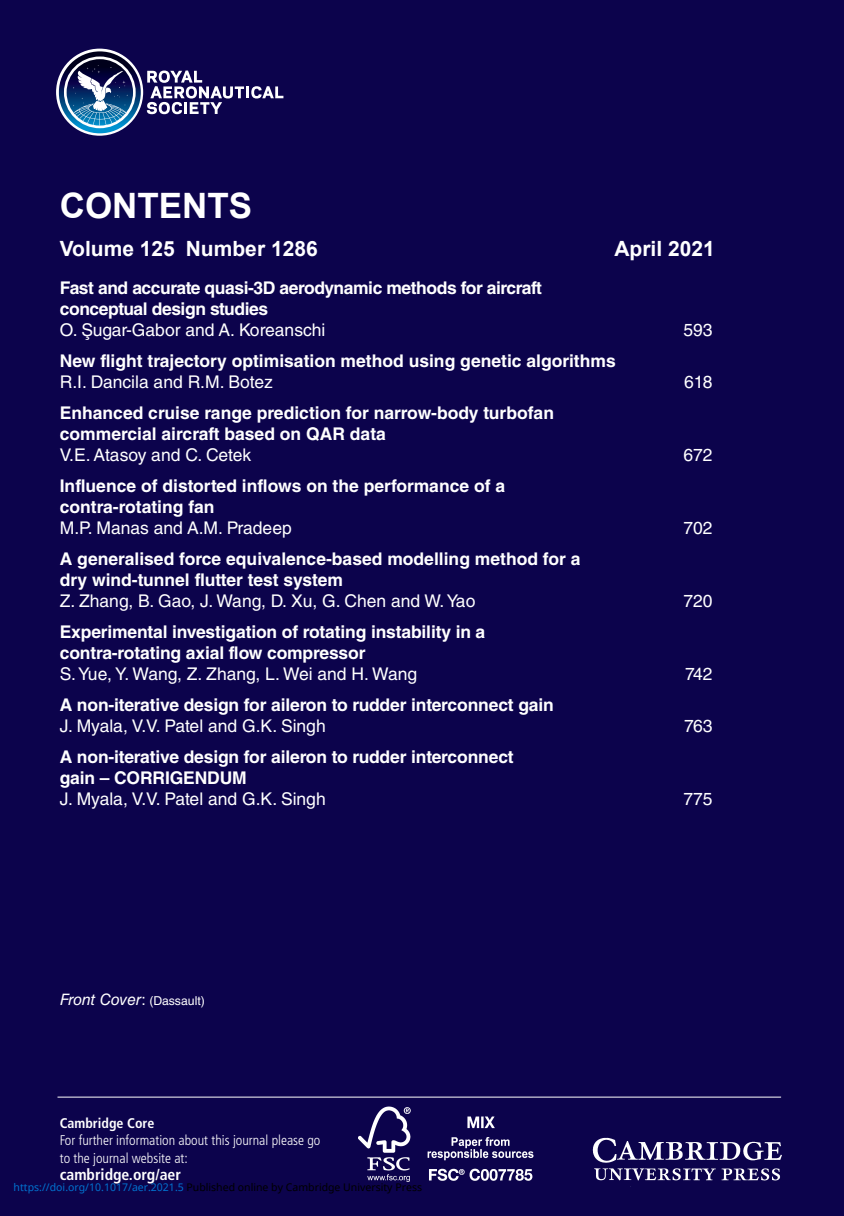
<style>
.page{position:relative;width:844px;height:1216px;background:#0c034c}
.page>*{position:absolute;margin:0;border:0;box-sizing:border-box;transform-origin:0 0}
.t1{font:700 35px "Arial";color:#fff}
.t2{font:700 21px "Arial";color:#fff}
.t3{font:700 17.5px/21px "Helvetica LT Std";letter-spacing:-.01em;color:#fff}
.t4{font:17.5px "Helvetica LT Std";color:#fff}
.t5{font:italic 15.75px "Helvetica LT Std";color:#fff}
.t6{font:700 condensed 15.75px "Frutiger LT Std";color:#fff}
.t7{font:300 condensed 14px/17.5px "Frutiger LT Std";color:#fff}
.t8{font:700 condensed 14px "Frutiger LT Std";color:#fff}
.t9{font:10.5px "Noto Sans";color:#000}
.s1{font-style:normal}
.s2{font-style:normal;font-size:12.25px}
.s3{color:#0172cf}
</style>
<div class="page">
<hr style="left:57px;top:1097px;width:724px;height:1px;background:#fff">
<img style="left:592px;top:1137px;width:190px;height:50px">
<img style="left:358px;top:1106px;width:175px;height:76px">
<svg style="left:56px;top:49px;width:87px;height:87px"></svg>
<svg style="left:147px;top:71px;width:136px;height:43px"></svg>
<img style="left:59px;top:51px;width:82px;height:82px">
<svg style="left:73px;top:65px;width:55px;height:61px;background:#456a92"></svg>
<h1 class="t1" style="left:60px;top:181px;width:194px">CONTENTS</h1>
<p class="t2" style="left:60px;top:234px;width:259px">Volume 125 Number 1286</p>
<p class="t2" style="left:614px;top:234px;width:102px">April 2021</p>
<p class="t3" style="left:60px;top:277px;width:483px">Fast and accurate quasi-3D aerodynamic methods for aircraft conceptual design studies</p>
<p class="t4" style="left:60px;top:320px;width:267px">O. S¸ugar-Gabor and A. Koreanschi</p>
<p class="t4" style="left:683px;top:320px;width:31px">593</p>
<p class="t3" style="left:60px;top:350px;width:557px">New flight trajectory optimisation method using genetic algorithms</p>
<p class="t4" style="left:60px;top:372px;width:215px">R.I. Dancila and R.M. Botez</p>
<p class="t4" style="left:684px;top:372px;width:30px">618</p>
<p class="t3" style="left:60px;top:402px;width:496px">Enhanced cruise range prediction for narrow-body turbofan commercial aircraft based on QAR data</p>
<p class="t4" style="left:60px;top:445px;width:193px">V.E. Atasoy and C. Cetek</p>
<p class="t4" style="left:683px;top:445px;width:31px">672</p>
<p class="t3" style="left:60px;top:475px;width:447px">Influence of distorted inflows on the performance of a contra-rotating fan</p>
<p class="t4" style="left:60px;top:517px;width:234px">M.P. Manas and A.M. Pradeep</p>
<p class="t4" style="left:683px;top:517px;width:31px">702</p>
<p class="t3" style="left:60px;top:548px;width:522px">A generalised force equivalence-based modelling method for a dry wind-tunnel flutter test system</p>
<p class="t4" style="left:60px;top:590px;width:417px">Z. Zhang, B. Gao, J. Wang, D. Xu, G. Chen and W. Yao</p>
<p class="t4" style="left:683px;top:590px;width:31px">720</p>
<p class="t3" style="left:60px;top:621px;width:427px">Experimental investigation of rotating instability in a contra-rotating axial flow compressor</p>
<p class="t4" style="left:60px;top:663px;width:359px">S. Yue, Y. Wang, Z. Zhang, L. Wei and H. Wang</p>
<p class="t4" style="left:685px;top:663px;width:29px">742</p>
<p class="t3" style="left:60px;top:694px;width:495px">A non-iterative design for aileron to rudder interconnect gain</p>
<p class="t4" style="left:60px;top:715px;width:267px">J. Myala, V.V. Patel and G.K. Singh</p>
<p class="t4" style="left:684px;top:715px;width:30px">763</p>
<p class="t3" style="left:60px;top:746px;width:455px">A non-iterative design for aileron to rudder interconnect gain – CORRIGENDUM</p>
<p class="t4" style="left:60px;top:788px;width:267px">J. Myala, V.V. Patel and G.K. Singh</p>
<p class="t4" style="left:683px;top:788px;width:31px">775</p>
<p class="t5" style="left:60px;top:991px;width:147px">Front Cover<span class="s1">:</span> <span class="s2">(Dassault)</span></p>
<p class="t8" style="left:60px;top:1114px;width:96px">Cambridge Core</p>
<p class="t7" style="left:60px;top:1131px;width:262px">For further information about this journal please go to the journal website at:</p>
<p class="t6" style="left:60px;top:1165px;width:123px">cambridge.org/aer</p>
<p class="t9" style="left:14px;top:1180px;width:410px"><span class="s3">https://doi.org/10.1017/aer.2021.5</span> Published online by Cambridge University Press</p>
</div>
